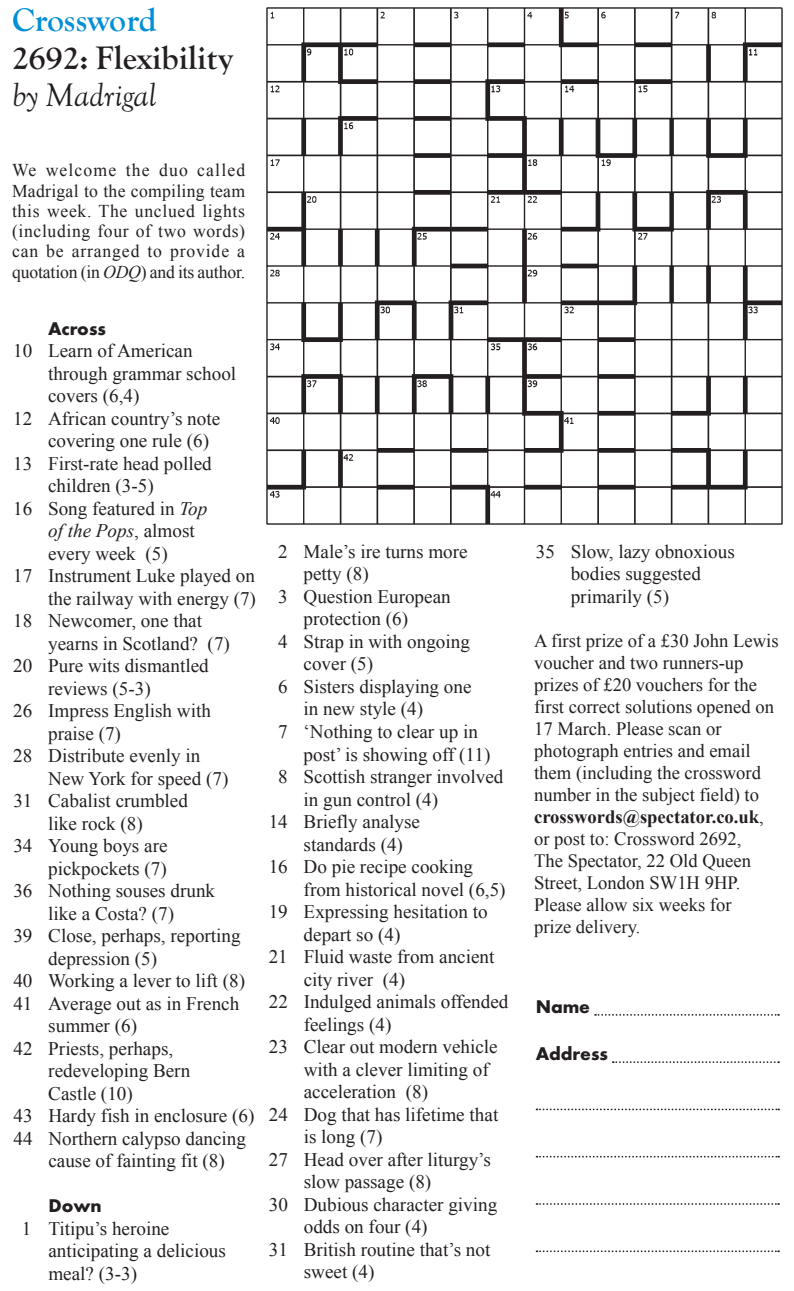
<style>
.page{position:relative;width:794px;height:1291px;background:#fff}
.page>*{position:absolute;margin:0;border:0;box-sizing:border-box;transform-origin:0 0}
.t1{font:700 33.75px "Goudy Old Sty";color:#231f20}
.t2{font:italic 33.75px "Goudy Old Sty";color:#231f20}
.t3{font:700 33.75px "Goudy Old Sty";color:#008fd5}
.t4{font:19.12px/22.5px "Times New Roman";color:#231f20}
.t5{font:700 19.12px "Futura PT";letter-spacing:-.005em;color:#231f20}
.t6{font:italic 19.12px "Times New Roman";color:#231f20}
.t7{font:18.9px/22.1px "Times New Roman";color:#231f20}
.t8{font:18px/20.2px "Times New Roman";letter-spacing:.035em;color:#231f20;text-align:justify}
.s1{font-style:italic}
.s2{font-style:normal}
.s3{font-weight:700}
</style>
<div class="page">
<img style="left:266px;top:8px;width:516px;height:516px">
<svg style="left:595px;top:1014px;width:183px;height:1px"></svg>
<svg style="left:612px;top:1061px;width:166px;height:1px"></svg>
<svg style="left:536px;top:1108px;width:242px;height:2px"></svg>
<svg style="left:536px;top:1155px;width:242px;height:2px"></svg>
<svg style="left:536px;top:1203px;width:242px;height:1px"></svg>
<svg style="left:536px;top:1250px;width:242px;height:1px"></svg>
<h1 class="t3" style="left:12px;top:1px;width:146px">Crossword</h1>
<h1 class="t1" style="left:12px;top:39px;width:222px">2692: Flexibility</h1>
<h1 class="t2" style="left:12px;top:76px;width:146px">by Madrigal</h1>
<p class="t8" style="left:12px;top:160px;width:235px">We welcome the duo called Madrigal to the compiling team this week. The unclued lights (including four of two words) can be arranged to provide a quotation (in <span class="s1">ODQ</span>) and its author.</p>
<p class="t5" style="left:48px;top:316px;width:59px">Across</p>
<p class="t4" style="left:13px;top:339px;width:181px">10 Learn of American</p>
<p class="t4" style="left:48px;top:361px;width:190px">through grammar school</p>
<p class="t4" style="left:48px;top:384px;width:93px">covers (6,4)</p>
<p class="t4" style="left:13px;top:406px;width:208px">12 African country’s note</p>
<p class="t4" style="left:48px;top:429px;width:162px">covering one rule (6)</p>
<p class="t4" style="left:13px;top:451px;width:200px">13 First-rate head polled</p>
<p class="t4" style="left:48px;top:474px;width:107px">children (3-5)</p>
<p class="t4" style="left:13px;top:496px;width:196px">16 Song featured in <span class="s1">Top</span></p>
<p class="t6" style="left:48px;top:517px;width:148px">of the Pops<span class="s2">, almost</span></p>
<p class="t4" style="left:48px;top:541px;width:121px">every week (5)</p>
<p class="t4" style="left:13px;top:564px;width:243px">17 Instrument Luke played on</p>
<p class="t4" style="left:48px;top:586px;width:209px">the railway with energy (7)</p>
<p class="t4" style="left:13px;top:609px;width:190px">18 Newcomer, one that</p>
<p class="t4" style="left:48px;top:631px;width:183px">yearns in Scotland? (7)</p>
<p class="t4" style="left:13px;top:654px;width:197px">20 Pure wits dismantled</p>
<p class="t4" style="left:48px;top:676px;width:104px">reviews (5-3)</p>
<p class="t4" style="left:13px;top:699px;width:199px">26 Impress English with</p>
<p class="t4" style="left:48px;top:721px;width:74px">praise (7)</p>
<p class="t4" style="left:13px;top:744px;width:188px">28 Distribute evenly in</p>
<p class="t4" style="left:48px;top:766px;width:182px">New York for speed (7)</p>
<p class="t4" style="left:13px;top:789px;width:176px">31 Cabalist crumbled</p>
<p class="t4" style="left:48px;top:811px;width:96px">like rock (8)</p>
<p class="t4" style="left:13px;top:834px;width:156px">34 Young boys are</p>
<p class="t4" style="left:48px;top:856px;width:120px">pickpockets (7)</p>
<p class="t4" style="left:13px;top:879px;width:203px">36 Nothing souses drunk</p>
<p class="t4" style="left:48px;top:901px;width:127px">like a Costa? (7)</p>
<p class="t4" style="left:13px;top:924px;width:229px">39 Close, perhaps, reporting</p>
<p class="t4" style="left:48px;top:946px;width:110px">depression (5)</p>
<p class="t4" style="left:13px;top:969px;width:233px">40 Working a lever to lift (8)</p>
<p class="t4" style="left:13px;top:991px;width:227px">41 Average out as in French</p>
<p class="t4" style="left:48px;top:1014px;width:90px">summer (6)</p>
<p class="t4" style="left:13px;top:1036px;width:161px">42 Priests, perhaps,</p>
<p class="t4" style="left:48px;top:1059px;width:143px">redeveloping Bern</p>
<p class="t4" style="left:48px;top:1081px;width:86px">Castle (10)</p>
<p class="t4" style="left:13px;top:1104px;width:242px">43 Hardy fish in enclosure (6)</p>
<p class="t4" style="left:13px;top:1126px;width:234px">44 Northern calypso dancing</p>
<p class="t4" style="left:48px;top:1149px;width:178px">cause of fainting fit (8)</p>
<p class="t5" style="left:48px;top:1193px;width:55px">Down</p>
<p class="t4" style="left:48px;top:1216px;width:179px;text-indent:-26px">1 Titipu’s heroine anticipating a delicious meal? (3-3)</p>
<p class="t4" style="left:278px;top:540px;width:191px">2 Male’s ire turns more</p>
<p class="t4" style="left:303px;top:562px;width:67px">petty (8)</p>
<p class="t4" style="left:278px;top:585px;width:174px">3 Question European</p>
<p class="t4" style="left:303px;top:607px;width:106px">protection (6)</p>
<p class="t4" style="left:278px;top:630px;width:193px">4 Strap in with ongoing</p>
<p class="t4" style="left:303px;top:652px;width:71px">cover (5)</p>
<p class="t4" style="left:278px;top:675px;width:195px">6 Sisters displaying one</p>
<p class="t4" style="left:303px;top:697px;width:121px">in new style (4)</p>
<p class="t4" style="left:278px;top:720px;width:201px">7 ‘Nothing to clear up in</p>
<p class="t4" style="left:303px;top:742px;width:188px">post’ is showing off (11)</p>
<p class="t4" style="left:278px;top:765px;width:227px">8 Scottish stranger involved</p>
<p class="t4" style="left:303px;top:787px;width:136px">in gun control (4)</p>
<p class="t4" style="left:268px;top:810px;width:153px">14 Briefly analyse</p>
<p class="t4" style="left:303px;top:832px;width:101px">standards (4)</p>
<p class="t4" style="left:268px;top:854px;width:206px">16 Do pie recipe cooking</p>
<p class="t4" style="left:303px;top:877px;width:203px">from historical novel (6,5)</p>
<p class="t4" style="left:269px;top:899px;width:220px">19 Expressing hesitation to</p>
<p class="t4" style="left:303px;top:922px;width:98px">depart so (4)</p>
<p class="t4" style="left:269px;top:944px;width:227px">21 Fluid waste from ancient</p>
<p class="t4" style="left:303px;top:967px;width:103px">city river (4)</p>
<p class="t4" style="left:269px;top:989px;width:241px">22 Indulged animals offended</p>
<p class="t4" style="left:303px;top:1012px;width:89px">feelings (4)</p>
<p class="t4" style="left:269px;top:1034px;width:230px">23 Clear out modern vehicle</p>
<p class="t4" style="left:303px;top:1057px;width:186px">with a clever limiting of</p>
<p class="t4" style="left:303px;top:1079px;width:126px">acceleration (8)</p>
<p class="t4" style="left:269px;top:1102px;width:231px">24 Dog that has lifetime that</p>
<p class="t4" style="left:303px;top:1124px;width:80px">is long (7)</p>
<p class="t4" style="left:269px;top:1147px;width:223px">27 Head over after liturgy’s</p>
<p class="t4" style="left:303px;top:1169px;width:129px">slow passage (8)</p>
<p class="t4" style="left:269px;top:1192px;width:230px">30 Dubious character giving</p>
<p class="t4" style="left:304px;top:1214px;width:125px">odds on four (4)</p>
<p class="t4" style="left:269px;top:1237px;width:223px">31 British routine that’s not</p>
<p class="t4" style="left:304px;top:1259px;width:72px">sweet (4)</p>
<p class="t4" style="left:570px;top:539px;width:165px;text-indent:-35px">35 Slow, lazy obnoxious bodies suggested primarily (5)</p>
<p class="t7" style="left:534px;top:629px;width:246px">A first prize of a £30 John Lewis voucher and two runners-up prizes of £20 vouchers for the first correct solutions opened on<br>17 March. Please scan or photograph entries and email them (including the crossword number in the subject field) to <span class="s3">crosswords@spectator.co.uk</span>, or post to: Crossword 2692,<br>The Spectator, 22 Old Queen<br>Street, London SW1H 9HP.<br>Please allow six weeks for<br>prize delivery.</p>
<p class="t5" style="left:535px;top:994px;width:56px">Name</p>
<p class="t5" style="left:535px;top:1041px;width:74px">Address</p>
</div>
